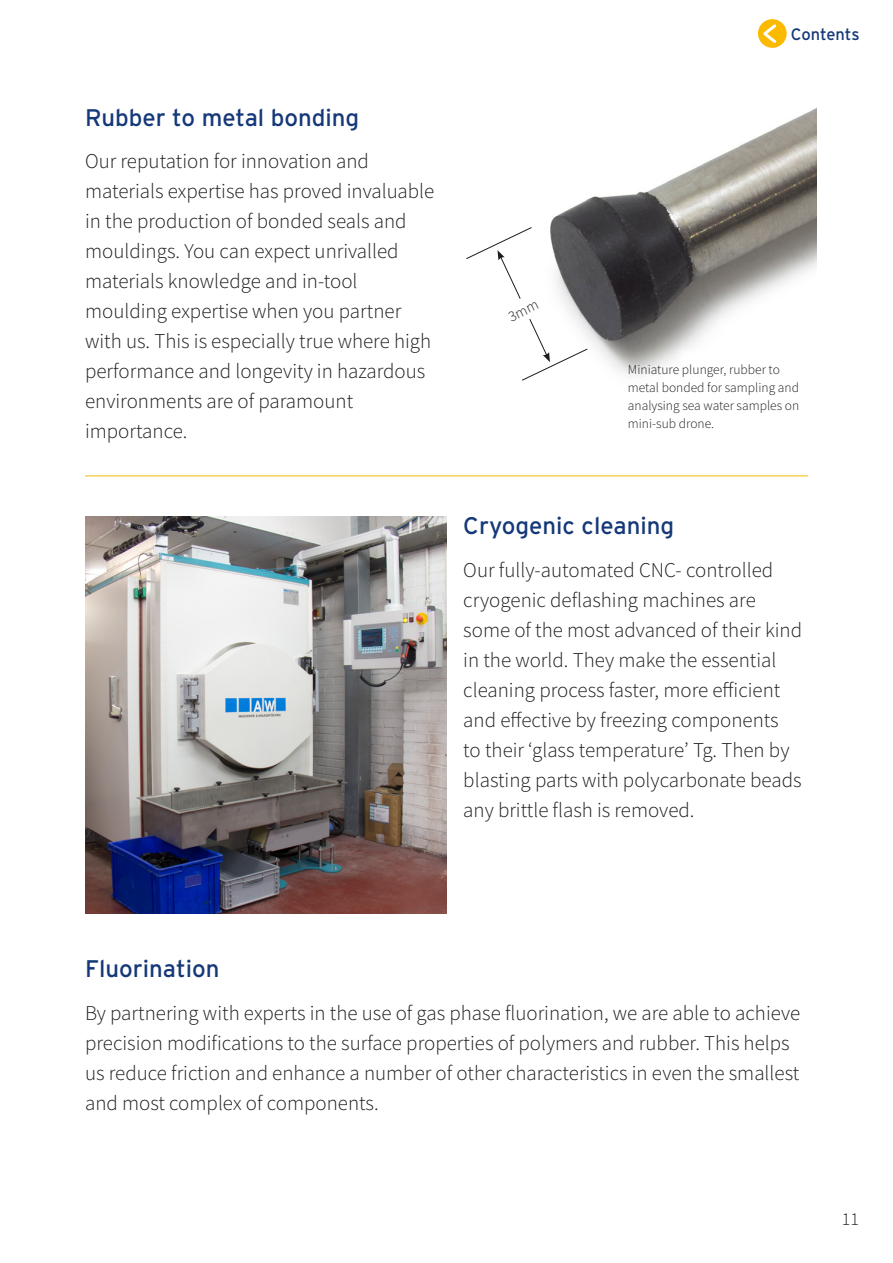
<style>
.page{position:relative;width:893px;height:1263px;background:#fff}
.page>*{position:absolute;margin:0;border:0;box-sizing:border-box;transform-origin:0 0}
.t1{font:24px "Interstate";color:#153878}
.t2{font:21px/30px "Source Sans Variable";color:#1d1d1b}
.t3{font:18px "Source Sans Variable";color:#1d1d1b}
.t4{font:16.5px "Interstate";letter-spacing:-.005em;color:#153878}
.t5{font:13.5px/18px "Source Sans Variable";color:#1d1d1b}
</style>
<div class="page">
<div style="left:758px;top:19px;width:29px;height:29px;background:#fbba00;border-radius:50%"></div>
<svg style="left:760px;top:22px;width:17px;height:24px"></svg>
<img style="left:85px;top:517px;width:361px;height:396px">
<hr style="left:85px;top:475px;width:723px;height:1px;background:#fbba00">
<img style="left:550px;top:108px;width:266px;height:268px">
<svg style="left:466px;top:226px;width:122px;height:155px"></svg>
<p class="t1" style="left:85px;top:104px;width:276px">Rubber to metal bonding</p>
<p class="t2" style="left:85px;top:146px;width:351px">Our reputation for innovation and materials expertise has proved invaluable in the production of bonded seals and mouldings. You can expect unrivalled materials knowledge and in-tool moulding expertise when you partner with us. This is especially true where high performance and longevity in hazardous environments are of paramount importance.</p>
<p class="t4" style="left:791px;top:25px;width:70px">Contents</p>
<p class="t5" style="left:628px;top:360px;width:173px">Miniature plunger, rubber to metal bonded for sampling and analysing sea water samples on mini-sub drone.</p>
<p class="t1" style="left:463px;top:512px;width:212px">Cryogenic cleaning</p>
<p class="t2" style="left:463px;top:555px;width:340px">Our fully-automated CNC- controlled cryogenic deflashing machines are some of the most advanced of their kind in the world. They make the essential cleaning process faster, more efficient and effective by freezing components<br>to their ‘glass temperature’ Tg. Then by blasting parts with polycarbonate beads any brittle flash is removed.</p>
<p class="t1" style="left:85px;top:955px;width:136px">Fluorination</p>
<p class="t2" style="left:85px;top:998px;width:717px">By partnering with experts in the use of gas phase fluorination, we are able to achieve precision modifications to the surface properties of polymers and rubber. This helps us reduce friction and enhance a number of other characteristics in even the smallest and most complex of components.</p>
<p class="t3" style="left:842px;top:1208px;width:19px">11</p>
</div>
